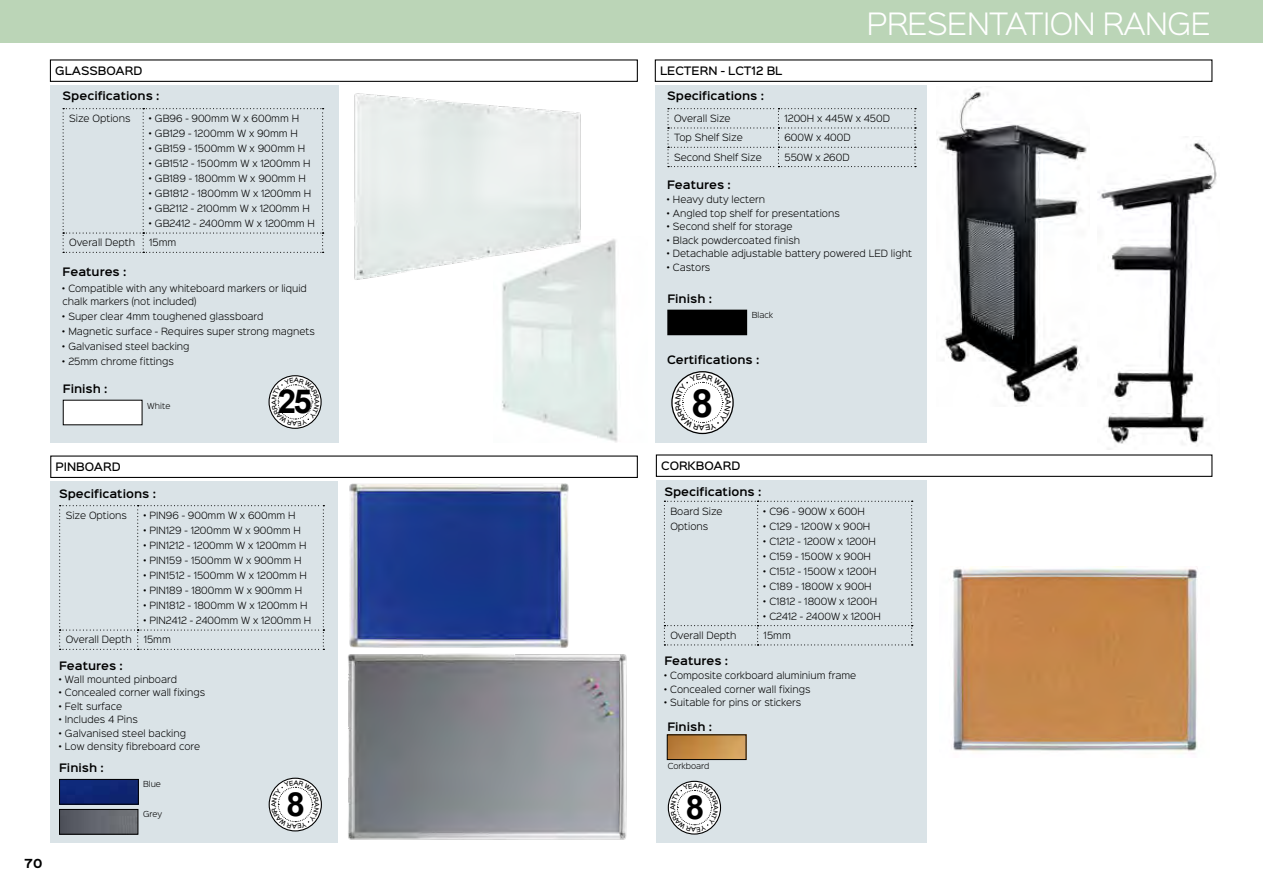
<style>
.page{position:relative;width:1263px;height:885px;background:#fff}
.page>*{position:absolute;margin:0;border:0;box-sizing:border-box;transform-origin:0 0}
.t1{font:700 38.85px "Arial";color:#000}
.t2{font:700 33.15px "Arial";color:#000}
.t3{font:300 27.75px "Sinkin Sans 300";letter-spacing:-.02em;color:#fff}
.t4{font:700 11.25px "Sinkin Sans 700";color:#000}
.t5{font:600 10.5px "Sinkin Sans 600";color:#000}
.t6{font:500 10.5px "Sinkin Sans 500";color:#000}
.t7{font:300 9px/13.5px "Sinkin Sans 300";color:#000}
.t8{font:300 7.5px "Sinkin Sans 300";color:#000}
</style>
<div class="page">
<img style="left:502px;top:239px;width:116px;height:203px">
<img style="left:354px;top:93px;width:240px;height:188px">
<img style="left:937px;top:89px;width:151px;height:317px">
<img style="left:1098px;top:142px;width:119px;height:307px">
<div style="left:50px;top:85px;width:288px;height:357px;background:#dae3e7"></div>
<div style="left:656px;top:85px;width:271px;height:357px;background:#dae3e7"></div>
<svg style="left:667px;top:108px;width:249px;height:59px"></svg>
<div style="left:63px;top:400px;width:79px;height:25px;background:#fff"></div>
<svg style="left:269px;top:375px;width:52px;height:53px"></svg>
<div style="left:268px;top:375px;width:54px;height:54px;border:1px solid #000;border-radius:50%"></div>
<div style="left:668px;top:310px;width:79px;height:25px;background:#000"></div>
<svg style="left:672px;top:371px;width:61px;height:62px"></svg>
<div style="left:671px;top:371px;width:63px;height:63px;border:1px solid #000;border-radius:50%"></div>
<div style="left:0;top:0;width:1263px;height:43px;background:#bbd5b7"></div>
<div style="left:50px;top:59px;width:588px;height:23px;border:1px solid #000"></div>
<svg style="left:63px;top:108px;width:261px;height:145px"></svg>
<div style="left:655px;top:59px;width:557px;height:23px;border:1px solid #000"></div>
<div style="left:51px;top:481px;width:287px;height:361px;background:#dae3e7"></div>
<div style="left:269px;top:777px;width:53px;height:54px;border:1px solid #000;border-radius:50%"></div>
<div style="left:61px;top:781px;width:76px;height:21px;background:#0e2674"></div>
<div style="left:59px;top:779px;width:80px;height:25px;border:1px solid #000"></div>
<img style="left:349px;top:483px;width:220px;height:165px">
<div style="left:59px;top:809px;width:79px;height:25px;border:1px solid #000"></div>
<div style="left:656px;top:480px;width:271px;height:362px;background:#dae3e7"></div>
<div style="left:668px;top:780px;width:53px;height:54px;border:1px solid #000;border-radius:50%"></div>
<img style="left:669px;top:736px;width:75px;height:21px">
<img style="left:953px;top:566px;width:245px;height:187px">
<img style="left:347px;top:653px;width:280px;height:187px">
<div style="left:50px;top:455px;width:588px;height:23px;border:1px solid #000"></div>
<div style="left:656px;top:454px;width:556px;height:23px;border:1px solid #000"></div>
<svg style="left:59px;top:505px;width:265px;height:144px"></svg>
<svg style="left:664px;top:500px;width:249px;height:145px"></svg>
<svg style="left:272px;top:377px;width:47px;height:49px"></svg>
<svg style="left:675px;top:374px;width:56px;height:57px"></svg>
<svg style="left:271px;top:780px;width:48px;height:48px"></svg>
<svg style="left:670px;top:783px;width:48px;height:48px"></svg>
<p class="t6" style="left:55px;top:62px;width:89px">GLASSBOARD</p>
<p class="t7" style="left:69px;top:111px;width:63px">Size Options</p>
<p class="t7" style="left:149px;top:111px;width:151px">• GB96 - 900mm W x 600mm H</p>
<p class="t7" style="left:149px;top:126px;width:150px">• GB129 - 1200mm W x 90mm H</p>
<p class="t7" style="left:149px;top:141px;width:157px">• GB159 - 1500mm W x 900mm H</p>
<p class="t7" style="left:149px;top:156px;width:163px">• GB1512 - 1500mm W x 1200mm H</p>
<p class="t7" style="left:149px;top:171px;width:158px">• GB189 - 1800mm W x 900mm H</p>
<p class="t7" style="left:149px;top:186px;width:164px">• GB1812 - 1800mm W x 1200mm H</p>
<p class="t7" style="left:149px;top:201px;width:162px">• GB2112 - 2100mm W x 1200mm H</p>
<p class="t7" style="left:149px;top:216px;width:167px">• GB2412 - 2400mm W x 1200mm H</p>
<p class="t7" style="left:69px;top:235px;width:68px">Overall Depth</p>
<p class="t7" style="left:149px;top:235px;width:29px">15mm</p>
<p class="t5" style="left:63px;top:87px;width:98px">Specifications :</p>
<p class="t5" style="left:63px;top:263px;width:65px">Features :</p>
<p class="t7" style="left:63px;top:281px;width:246px">• Compatible with any whiteboard markers or liquid chalk markers (not included)</p>
<p class="t7" style="left:63px;top:309px;width:202px">• Super clear 4mm toughened glassboard</p>
<p class="t7" style="left:63px;top:324px;width:254px">• Magnetic surface - Requires super strong magnets</p>
<p class="t7" style="left:63px;top:339px;width:129px">• Galvanised steel backing</p>
<p class="t7" style="left:63px;top:354px;width:113px">• 25mm chrome fittings</p>
<p class="t5" style="left:63px;top:379px;width:46px">Finish :</p>
<p class="t8" style="left:147px;top:399px;width:25px">White</p>
<h2 class="t2" style="left:278px;top:379px;width:36px">25</h2>
<p class="t6" style="left:660px;top:62px;width:124px">LECTERN - LCT12 BL</p>
<p class="t5" style="left:667px;top:87px;width:98px">Specifications :</p>
<h3 class="t3" style="left:867px;top:1px;width:346px">PRESENTATION RANGE</h3>
<p class="t7" style="left:674px;top:111px;width:58px">Overall Size</p>
<p class="t7" style="left:784px;top:111px;width:107px">1200H x 445W x 450D</p>
<p class="t7" style="left:674px;top:130px;width:70px">Top Shelf Size</p>
<p class="t7" style="left:784px;top:130px;width:68px">600W x 400D</p>
<p class="t7" style="left:674px;top:149px;width:89px">Second Shelf Size</p>
<p class="t7" style="left:784px;top:149px;width:67px">550W x 260D</p>
<p class="t5" style="left:667px;top:176px;width:65px">Features :</p>
<p class="t7" style="left:667px;top:192px;width:99px">• Heavy duty lectern</p>
<p class="t7" style="left:667px;top:206px;width:174px">• Angled top shelf for presentations</p>
<p class="t7" style="left:667px;top:219px;width:127px">• Second shelf for storage</p>
<p class="t7" style="left:667px;top:233px;width:135px">• Black powdercoated finish</p>
<p class="t7" style="left:667px;top:246px;width:246px">• Detachable adjustable battery powered LED light</p>
<p class="t7" style="left:667px;top:260px;width:45px">• Castors</p>
<p class="t5" style="left:667px;top:289px;width:46px">Finish :</p>
<p class="t8" style="left:752px;top:309px;width:23px">Black</p>
<p class="t5" style="left:667px;top:351px;width:94px">Certifications :</p>
<h1 class="t1" style="left:691px;top:377px;width:23px">8</h1>
<p class="t6" style="left:56px;top:457px;width:67px">PINBOARD</p>
<p class="t6" style="left:661px;top:456px;width:81px">CORKBOARD</p>
<p class="t5" style="left:59px;top:484px;width:98px">Specifications :</p>
<p class="t5" style="left:664px;top:482px;width:98px">Specifications :</p>
<p class="t7" style="left:66px;top:508px;width:63px">Size Options</p>
<p class="t7" style="left:144px;top:508px;width:153px">• PIN96 - 900mm W x 600mm H</p>
<p class="t7" style="left:144px;top:523px;width:159px">• PIN129 - 1200mm W x 900mm H</p>
<p class="t7" style="left:144px;top:538px;width:164px">• PIN1212 - 1200mm W x 1200mm H</p>
<p class="t7" style="left:144px;top:553px;width:159px">• PIN159 - 1500mm W x 900mm H</p>
<p class="t7" style="left:144px;top:568px;width:165px">• PIN1512 - 1500mm W x 1200mm H</p>
<p class="t7" style="left:144px;top:583px;width:160px">• PIN189 - 1800mm W x 900mm H</p>
<p class="t7" style="left:144px;top:598px;width:165px">• PIN1812 - 1800mm W x 1200mm H</p>
<p class="t7" style="left:144px;top:613px;width:169px">• PIN2412 - 2400mm W x 1200mm H</p>
<p class="t7" style="left:66px;top:632px;width:68px">Overall Depth</p>
<p class="t7" style="left:144px;top:632px;width:29px">15mm</p>
<p class="t7" style="left:670px;top:502px;width:54px;line-height:15px">Board Size<br>Options</p>
<p class="t7" style="left:764px;top:503px;width:103px">• C96 - 900W x 600H</p>
<p class="t7" style="left:764px;top:518px;width:108px">• C129 - 1200W x 900H</p>
<p class="t7" style="left:764px;top:533px;width:114px">• C1212 - 1200W x 1200H</p>
<p class="t7" style="left:764px;top:548px;width:109px">• C159 - 1500W x 900H</p>
<p class="t7" style="left:764px;top:563px;width:114px">• C1512 - 1500W x 1200H</p>
<p class="t7" style="left:764px;top:578px;width:109px">• C189 - 1800W x 900H</p>
<p class="t7" style="left:764px;top:593px;width:115px">• C1812 - 1800W x 1200H</p>
<p class="t7" style="left:764px;top:608px;width:119px">• C2412 - 2400W x 1200H</p>
<p class="t7" style="left:670px;top:628px;width:68px">Overall Depth</p>
<p class="t7" style="left:764px;top:628px;width:29px">15mm</p>
<p class="t5" style="left:59px;top:656px;width:65px">Features :</p>
<p class="t7" style="left:59px;top:671px;width:119px">• Wall mounted pinboard</p>
<p class="t7" style="left:59px;top:685px;width:148px">• Concealed corner wall fixings</p>
<p class="t7" style="left:59px;top:698px;width:65px">• Felt surface</p>
<p class="t7" style="left:59px;top:712px;width:80px">• Includes 4 Pins</p>
<p class="t7" style="left:59px;top:725px;width:129px">• Galvanised steel backing</p>
<p class="t7" style="left:59px;top:739px;width:143px">• Low density fibreboard core</p>
<p class="t5" style="left:664px;top:651px;width:65px">Features :</p>
<p class="t7" style="left:664px;top:668px;width:193px">• Composite corkboard aluminium frame</p>
<p class="t7" style="left:664px;top:681px;width:148px">• Concealed corner wall fixings</p>
<p class="t7" style="left:664px;top:695px;width:138px">• Suitable for pins or stickers</p>
<p class="t5" style="left:667px;top:717px;width:46px">Finish :</p>
<p class="t5" style="left:59px;top:758px;width:46px">Finish :</p>
<p class="t8" style="left:668px;top:759px;width:43px">Corkboard</p>
<p class="t8" style="left:143px;top:778px;width:19px">Blue</p>
<p class="t8" style="left:143px;top:808px;width:21px">Grey</p>
<h2 class="t2" style="left:287px;top:782px;width:20px">8</h2>
<h2 class="t2" style="left:686px;top:785px;width:20px">8</h2>
<p class="t4" style="left:24px;top:857px;width:19px">70</p>
</div>
